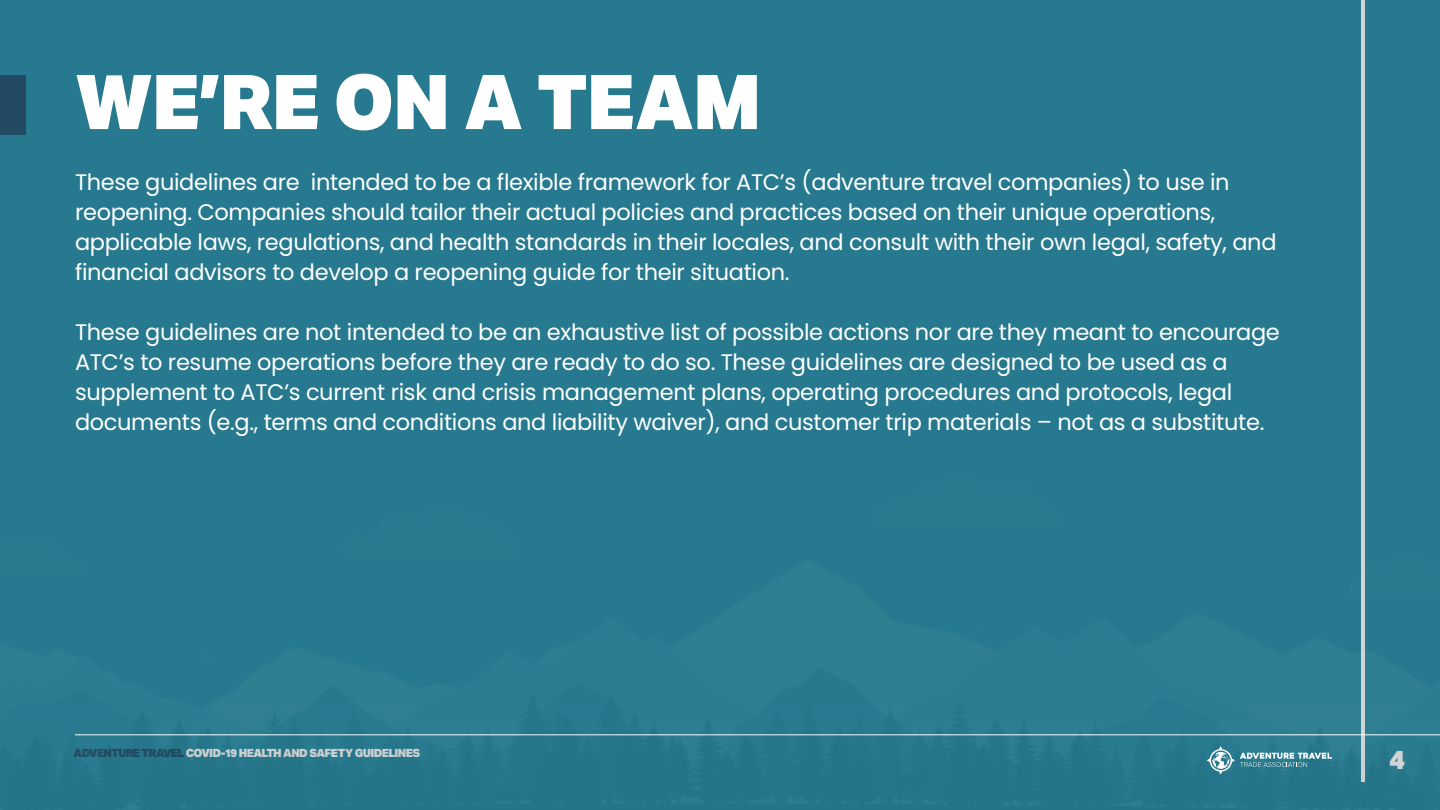
<style>
.page{position:relative;width:1440px;height:810px;background:#26798e}
.page>*{position:absolute;margin:0;border:0;box-sizing:border-box;transform-origin:0 0}
.t1{font:900 75.75px "Aktiv Grotesk";letter-spacing:-.015em;color:#fff}
.t2{font:900 26.25px "Aktiv Grotesk";color:#d1d4d4}
.t3{font:22.5px/30px "Poppins";letter-spacing:-.015em;color:#fff}
.t4{font:900 11.25px "Aktiv Grotesk";letter-spacing:-.055em;color:#d1d4d4}
.s1{color:#234a63}
</style>
<div class="page">
<div style="left:0;top:75px;width:26px;height:60px;background:#234a63"></div>
<hr style="left:1361px;top:0;width:4px;height:781px;background:#d1d3d5">
<img style="left:75px;top:734px;width:1365px;height:48px">
<svg style="left:1207px;top:746px;width:125px;height:28px"></svg>
<h1 class="t1" style="left:75px;top:53px;width:688px">WE’RE ON A TEAM</h1>
<p class="t3" style="left:75px;top:167px;width:1203px">These guidelines are intended to be a flexible framework for ATC’s (adventure travel companies) to use in reopening. Companies should tailor their actual policies and practices based on their unique operations, applicable laws, regulations, and health standards in their locales, and consult with their own legal, safety, and financial advisors to develop a reopening guide for their situation.</p>
<p class="t3" style="left:75px;top:317px;width:1206px">These guidelines are not intended to be an exhaustive list of possible actions nor are they meant to encourage ATC’s to resume operations before they are ready to do so. These guidelines are designed to be used as a supplement to ATC’s current risk and crisis management plans, operating procedures and protocols, legal documents (e.g., terms and conditions and liability waiver), and customer trip materials – not as a substitute.</p>
<p class="t4" style="left:74px;top:745px;width:348px"><span class="s1">ADVENTURE TRAVEL</span> COVID-19 HEALTH AND SAFETY GUIDELINES</p>
<p class="t2" style="left:1389px;top:743px;width:17px">4</p>
</div>
